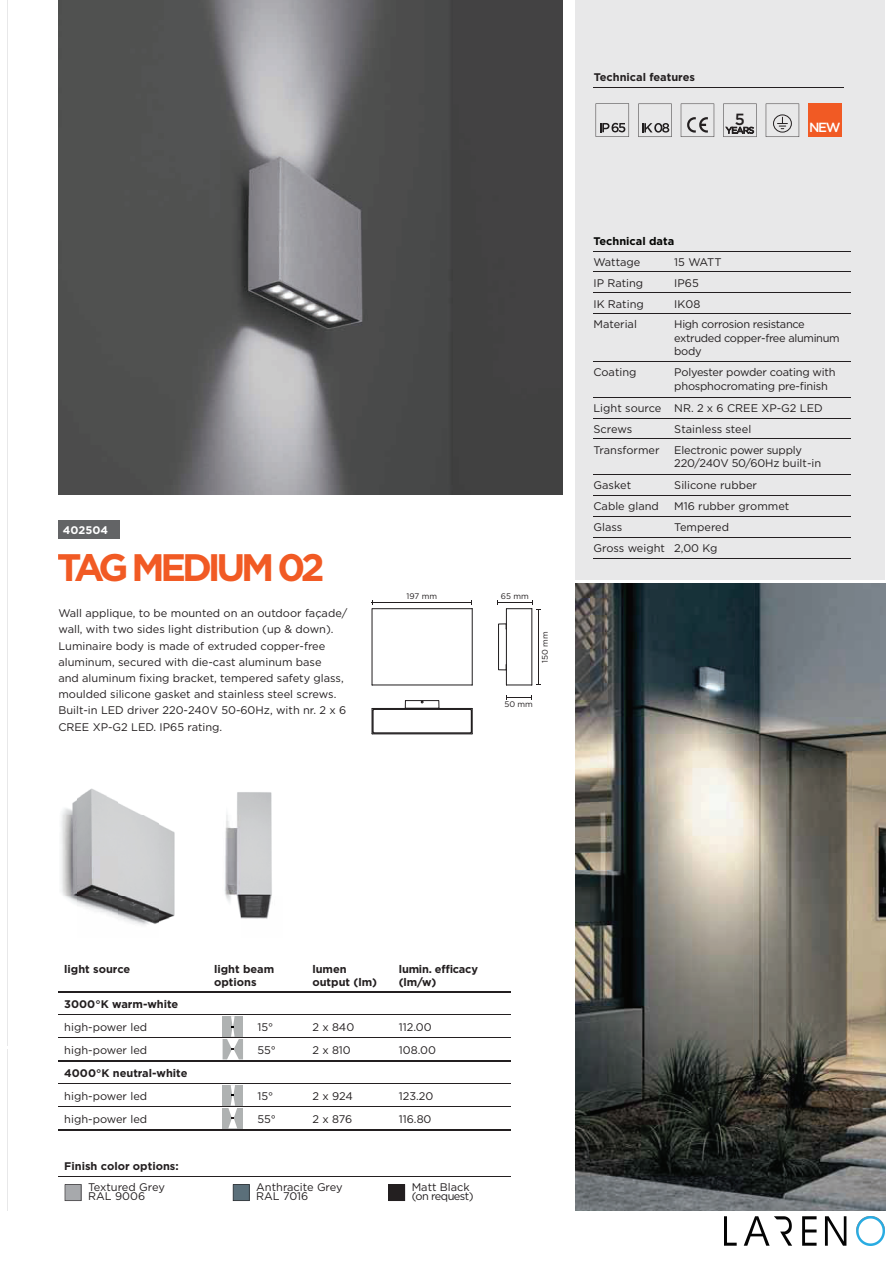
<style>
.page{position:relative;width:893px;height:1263px;background:#fff}
.page>*{position:absolute;margin:0;border:0;box-sizing:border-box;transform-origin:0 0}
.t1{font:700 38.25px "Gotham";letter-spacing:-.11em;color:#f15a24}
.t2{font:500 16.2px "Gotham";color:#231f20}
.t3{font:500 13.2px "Gotham";color:#fff}
.t4{font:11.1px/16.2px "Gotham";color:#231f20}
.t5{font:700 11.1px/13.2px "Gotham";color:#231f20}
.t6{font:11.1px/13.2px "Gotham";letter-spacing:-.02em;color:#231f20}
.t7{font:11.1px/13.2px "Gotham";letter-spacing:-.03em;color:#231f20}
.t8{font:11.1px/8.9px "Gotham";letter-spacing:-.025em;color:#231f20}
.t9{font:700 11.1px/13.2px "Gotham";letter-spacing:-.02em;color:#231f20}
.t10{font:700 11.1px "Gotham";color:#040503}
.t11{font:700 11.1px "Gotham";color:#fff}
.t12{font:8.1px "Gotham";color:#231f20}
</style>
<div class="page">
<hr style="left:7px;top:0;width:1px;height:1045px;background:#e8e8e9">
<hr style="left:7px;top:1049px;width:1px;height:162px;background:#e8e8e9">
<div style="left:575px;top:0;width:310px;height:579px;background:#e8e8e9"></div>
<hr style="left:594px;top:88px;width:250px;height:1px;background:#231f20">
<div style="left:58px;top:521px;width:62px;height:18px;background:#636466"></div>
<hr style="left:593px;top:251px;width:258px;height:1px;background:#231f20">
<hr style="left:593px;top:558px;width:258px;height:1px;background:#231f20">
<hr style="left:593px;top:272px;width:258px;height:1px;background:#231f20">
<hr style="left:593px;top:293px;width:258px;height:1px;background:#231f20">
<hr style="left:593px;top:314px;width:258px;height:1px;background:#231f20">
<hr style="left:593px;top:362px;width:258px;height:1px;background:#231f20">
<hr style="left:593px;top:397px;width:258px;height:1px;background:#231f20">
<hr style="left:593px;top:418px;width:258px;height:1px;background:#231f20">
<hr style="left:593px;top:439px;width:258px;height:1px;background:#231f20">
<hr style="left:593px;top:474px;width:258px;height:1px;background:#231f20">
<hr style="left:593px;top:495px;width:258px;height:1px;background:#231f20">
<hr style="left:593px;top:516px;width:258px;height:1px;background:#231f20">
<hr style="left:593px;top:537px;width:258px;height:1px;background:#231f20">
<hr style="left:58px;top:1176px;width:453px;height:1px;background:#231f20">
<svg style="left:65px;top:1184px;width:16px;height:17px"></svg>
<svg style="left:233px;top:1184px;width:16px;height:17px"></svg>
<svg style="left:388px;top:1184px;width:17px;height:17px"></svg>
<hr style="left:58px;top:992px;width:453px;height:1px;background:#231f20">
<hr style="left:58px;top:1015px;width:453px;height:1px;background:#231f20">
<hr style="left:58px;top:1084px;width:453px;height:1px;background:#231f20">
<hr style="left:58px;top:1038px;width:453px;height:1px;background:#231f20">
<hr style="left:58px;top:1107px;width:453px;height:1px;background:#231f20">
<hr style="left:58px;top:1060px;width:453px;height:1px;background:#231f20">
<hr style="left:58px;top:1129px;width:453px;height:1px;background:#231f20">
<svg style="left:223px;top:1016px;width:20px;height:43px"></svg>
<div style="left:223px;top:1085px;width:20px;height:21px;background:#afb2b2"></div>
<div style="left:223px;top:1108px;width:20px;height:20px;background:#afb2b2"></div>
<svg style="left:228px;top:1085px;width:9px;height:43px"></svg>
<img style="left:61px;top:788px;width:211px;height:137px">
<hr style="left:372px;top:734px;width:100px;height:1px;background:#201d1e">
<svg style="left:372px;top:601px;width:101px;height:133px"></svg>
<svg style="left:506px;top:696px;width:26px;height:4px"></svg>
<svg style="left:497px;top:601px;width:43px;height:85px"></svg>
<img style="left:58px;top:0;width:505px;height:494px">
<svg style="left:681px;top:104px;width:33px;height:33px"></svg>
<svg style="left:723px;top:104px;width:34px;height:33px"></svg>
<svg style="left:638px;top:104px;width:34px;height:33px"></svg>
<svg style="left:596px;top:103px;width:33px;height:34px"></svg>
<svg style="left:766px;top:104px;width:33px;height:33px"></svg>
<div style="left:808px;top:104px;width:33px;height:33px;background:#f15a24"></div>
<img style="left:575px;top:583px;width:310px;height:628px">
<img style="left:725px;top:1217px;width:159px;height:29px">
<p class="t11" style="left:63px;top:526px;width:47px">402504</p>
<h1 class="t1" style="left:57px;top:554px;width:269px">TAG MEDIUM 02</h1>
<p class="t4" style="left:58px;top:606px;width:291px">Wall applique, to be mounted on an outdoor façade/ wall, with two sides light distribution (up &amp; down).<br>Luminaire body is made of extruded copper-free aluminum, secured with die-cast aluminum base<br>and aluminum fixing bracket, tempered safety glass, moulded silicone gasket and stainless steel screws.<br>Built-in LED driver 220-240V 50-60Hz, with nr. 2 x 6<br>CREE XP-G2 LED. IP65 rating.</p>
<p class="t12" style="left:406px;top:593px;width:32px">197 mm</p>
<p class="t12" style="left:501px;top:593px;width:30px">65 mm</p>
<p class="t12" style="left:542px;top:663px;width:33px;rotate:-90deg">150 mm</p>
<p class="t12" style="left:504px;top:701px;width:30px">50 mm</p>
<p class="t5" style="left:594px;top:71px;width:103px">Technical features</p>
<h2 class="t2" style="left:735px;top:112px;width:12px">5</h2>
<p class="t3" style="left:809px;top:122px;width:33px">NEW</p>
<p class="t10" style="left:593px;top:237px;width:82px">Technical data</p>
<p class="t4" style="left:593px;top:255px;width:49px">Wattage</p>
<p class="t4" style="left:674px;top:255px;width:49px">15 WATT</p>
<p class="t4" style="left:593px;top:275px;width:51px">IP Rating</p>
<p class="t4" style="left:674px;top:275px;width:26px">IP65</p>
<p class="t4" style="left:593px;top:296px;width:52px">IK Rating</p>
<p class="t4" style="left:674px;top:296px;width:28px">IK08</p>
<p class="t4" style="left:593px;top:317px;width:45px">Material</p>
<p class="t7" style="left:674px;top:319px;width:167px">High corrosion resistance extruded copper-free aluminum body</p>
<p class="t4" style="left:593px;top:365px;width:45px">Coating</p>
<p class="t6" style="left:674px;top:367px;width:163px">Polyester powder coating with phosphocromating pre-finish</p>
<p class="t4" style="left:593px;top:398px;width:231px;line-height:20.9px">Light source NR. 2 x 6 CREE XP-G2 LED<br>Screws</p>
<p class="t4" style="left:674px;top:422px;width:78px">Stainless steel</p>
<p class="t4" style="left:593px;top:443px;width:68px">Transformer</p>
<p class="t6" style="left:674px;top:444px;width:148px">Electronic power supply<br>220/240V 50/60Hz built-in</p>
<p class="t4" style="left:593px;top:478px;width:39px">Gasket</p>
<p class="t4" style="left:674px;top:478px;width:84px">Silicone rubber</p>
<p class="t4" style="left:593px;top:499px;width:67px">Cable gland</p>
<p class="t4" style="left:674px;top:499px;width:117px">M16 rubber grommet</p>
<p class="t4" style="left:593px;top:520px;width:30px">Glass</p>
<p class="t4" style="left:593px;top:517px;width:137px;line-height:20.9px;text-indent:81px">Tempered<br>Gross weight 2,00 Kg</p>
<p class="t5" style="left:64px;top:963px;width:68px">light source</p>
<p class="t5" style="left:214px;top:963px;width:62px">light beam options</p>
<p class="t5" style="left:312px;top:963px;width:66px">lumen output (lm)</p>
<p class="t9" style="left:399px;top:963px;width:81px">lumin. efficacy (lm/w)</p>
<p class="t5" style="left:64px;top:998px;width:116px">3000°K warm-white</p>
<p class="t4" style="left:64px;top:1020px;width:84px">high-power led</p>
<p class="t4" style="left:257px;top:1020px;width:17px">15°</p>
<p class="t4" style="left:312px;top:1020px;width:43px">2 x 840</p>
<p class="t4" style="left:399px;top:1020px;width:34px">112.00</p>
<p class="t4" style="left:64px;top:1043px;width:84px">high-power led</p>
<p class="t4" style="left:257px;top:1043px;width:20px">55°</p>
<p class="t4" style="left:312px;top:1043px;width:40px">2 x 810</p>
<p class="t4" style="left:399px;top:1043px;width:39px">108.00</p>
<p class="t5" style="left:64px;top:1067px;width:125px">4000°K neutral-white</p>
<p class="t4" style="left:64px;top:1089px;width:84px">high-power led</p>
<p class="t4" style="left:257px;top:1089px;width:17px">15°</p>
<p class="t4" style="left:312px;top:1089px;width:42px">2 x 924</p>
<p class="t4" style="left:399px;top:1089px;width:36px">123.20</p>
<p class="t4" style="left:64px;top:1112px;width:84px">high-power led</p>
<p class="t4" style="left:257px;top:1112px;width:20px">55°</p>
<p class="t4" style="left:312px;top:1112px;width:41px">2 x 876</p>
<p class="t4" style="left:399px;top:1112px;width:34px">116.80</p>
<p class="t5" style="left:64px;top:1160px;width:116px">Finish color options:</p>
<p class="t4" style="left:88px;top:1184px;width:78px;line-height:8.9px">Textured Grey<br>RAL 9006</p>
<p class="t4" style="left:256px;top:1184px;width:88px;line-height:8.9px">Anthracite Grey<br>RAL 7016</p>
<p class="t8" style="left:412px;top:1184px;width:63px">Matt Black (on request)</p>
</div>
